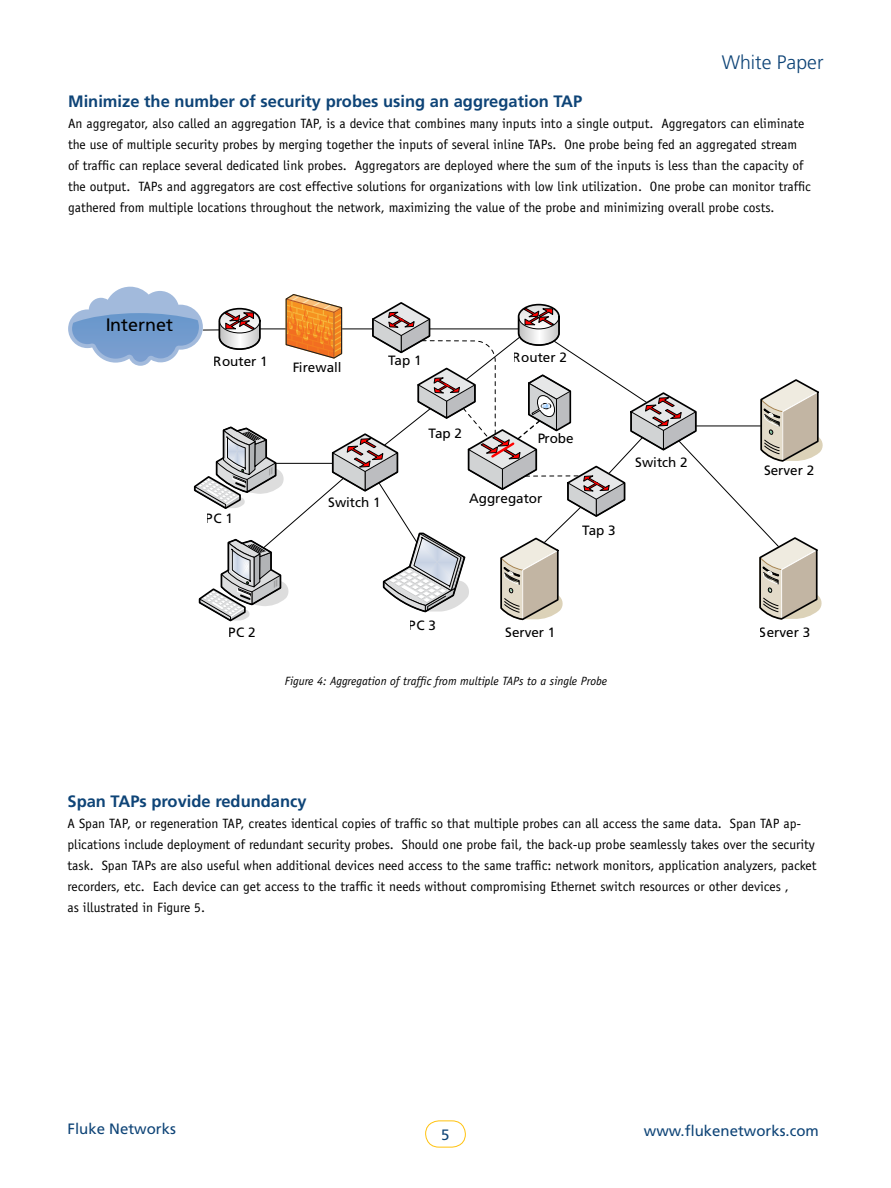
<style>
.page{position:relative;width:891px;height:1188px;background:#fff}
.page>*{position:absolute;margin:0;border:0;box-sizing:border-box;transform-origin:0 0}
.t1{font:300 19.5px "Frutiger";color:#0e4477}
.t2{font:18px "Frutiger";color:#000}
.t3{font:700 16.5px "Frutiger";color:#0e4477}
.t4{font:15px "Frutiger";color:#0e4477}
.t5{font:13.5px/21px "Officina Sans";color:#000}
.t6{font:13.5px "Frutiger";color:#000}
.t7{font:italic 12px "Officina Sans";color:#000}
</style>
<div class="page">
<div style="left:425px;top:1120px;width:41px;height:28px;border:1px solid #ffc20e;border-radius:13px"></div>
<svg style="left:68px;top:287px;width:755px;height:335px"></svg>
<h1 class="t1" style="left:722px;top:52px;width:103px">White Paper</h1>
<p class="t3" style="left:68px;top:92px;width:516px">Minimize the number of security probes using an aggregation TAP</p>
<p class="t5" style="left:68px;top:113px;width:744px">An aggregator, also called an aggregation TAP, is a device that combines many inputs into a single output. Aggregators can eliminate the use of multiple security probes by merging together the inputs of several inline TAPs. One probe being fed an aggregated stream of traffic can replace several dedicated link probes. Aggregators are deployed where the sum of the inputs is less than the capacity of the output. TAPs and aggregators are cost effective solutions for organizations with low link utilization. One probe can monitor traffic gathered from multiple locations throughout the network, maximizing the value of the probe and minimizing overall probe costs.</p>
<h2 class="t2" style="left:105px;top:314px;width:69px">Internet</h2>
<p class="t6" style="left:214px;top:353px;width:55px">Router 1</p>
<p class="t6" style="left:206px;top:511px;width:28px">PC 1</p>
<p class="t6" style="left:292px;top:360px;width:51px">Firewall</p>
<p class="t6" style="left:388px;top:353px;width:35px">Tap 1</p>
<p class="t6" style="left:513px;top:349px;width:55px">Router 2</p>
<p class="t6" style="left:328px;top:495px;width:54px">Switch 1</p>
<p class="t6" style="left:429px;top:425px;width:35px">Tap 2</p>
<p class="t6" style="left:537px;top:431px;width:38px">Probe</p>
<p class="t6" style="left:469px;top:490px;width:75px">Aggregator</p>
<p class="t6" style="left:582px;top:522px;width:35px">Tap 3</p>
<p class="t6" style="left:635px;top:454px;width:54px">Switch 2</p>
<p class="t6" style="left:229px;top:624px;width:28px">PC 2</p>
<p class="t6" style="left:409px;top:617px;width:28px">PC 3</p>
<p class="t6" style="left:505px;top:624px;width:52px">Server 1</p>
<p class="t7" style="left:285px;top:674px;width:324px">Figure 4: Aggregation of traffic from multiple TAPs to a single Probe</p>
<p class="t6" style="left:764px;top:462px;width:52px">Server 2</p>
<p class="t6" style="left:760px;top:624px;width:52px">Server 3</p>
<p class="t3" style="left:68px;top:791px;width:241px">Span TAPs provide redundancy</p>
<p class="t5" style="left:68px;top:813px;width:751px">A Span TAP, or regeneration TAP, creates identical copies of traffic so that multiple probes can all access the same data. Span TAP ap&shy;plications include deployment of redundant security probes. Should one probe fail, the back-up probe seamlessly takes over the security task. Span TAPs are also useful when additional devices need access to the same traffic: network monitors, application analyzers, packet recorders, etc. Each device can get access to the traffic it needs without compromising Ethernet switch resources or other devices ,<br>as illustrated in Figure 5.</p>
<p class="t4" style="left:68px;top:1119px;width:110px">Fluke Networks</p>
<p class="t4" style="left:441px;top:1126px;width:10px">5</p>
<p class="t4" style="left:644px;top:1122px;width:177px">www.flukenetworks.com</p>
</div>
